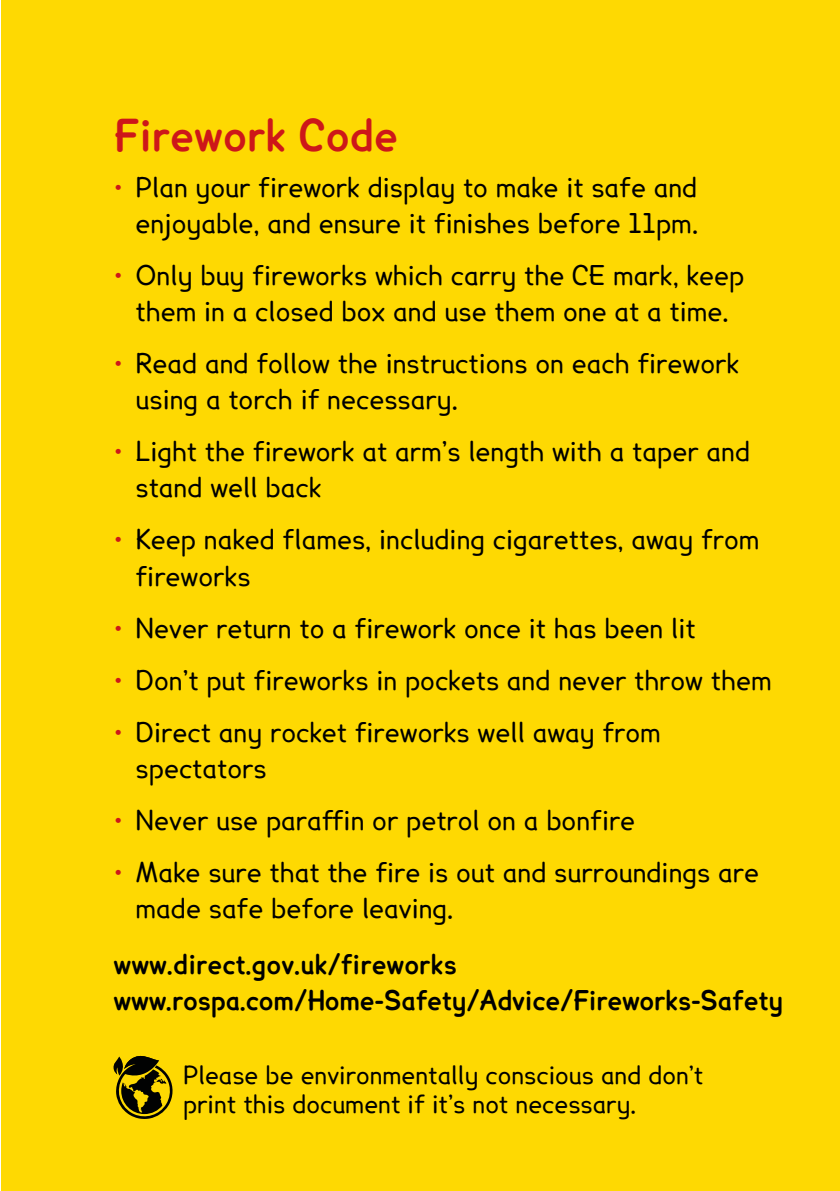
<style>
.page{position:relative;width:840px;height:1191px;background:#fff}
.page>*{position:absolute;margin:0;border:0;box-sizing:border-box;transform-origin:0 0}
.t1{font:700 42px "Lexie Readable";color:#cd1719}
.t2{font:26px/36px "Lexie Readable";color:#000}
.t3{font:700 26px/36px "Lexie Readable";letter-spacing:-.01em;color:#000}
.t4{font:24px/28.8px "Lexie Readable";color:#000}
.s1{color:#cd1719}
</style>
<div class="page">
<div style="left:1px;top:0;width:838px;height:1190px;background:#fed902"></div>
<svg style="left:113px;top:1055px;width:60px;height:64px"></svg>
<h1 class="t1" style="left:113px;top:104px;width:286px">Firework Code</h1>
<p class="t2" style="left:113px;top:169px;width:586px;text-align:right"><span class="s1">•</span> Plan your firework display to make it safe and enjoyable, and ensure it finishes before 11pm.</p>
<p class="t2" style="left:113px;top:257px;width:632px;text-align:center"><span class="s1">•</span> Only buy fireworks which carry the CE mark, keep them in a closed box and use them one at a time.</p>
<p class="t2" style="left:135px;top:345px;width:605px;text-indent:-22px"><span class="s1">•</span> Read and follow the instructions on each firework using a torch if necessary.</p>
<p class="t2" style="left:135px;top:433px;width:615px;text-indent:-22px"><span class="s1">•</span> Light the firework at arm’s length with a taper and stand well back</p>
<p class="t2" style="left:135px;top:521px;width:625px;text-indent:-22px"><span class="s1">•</span> Keep naked flames, including cigarettes, away from fireworks</p>
<p class="t2" style="left:113px;top:609px;width:583px"><span class="s1">•</span> Never return to a firework once it has been lit</p>
<p class="t2" style="left:113px;top:661px;width:659px"><span class="s1">•</span> Don’t put fireworks in pockets and never throw them</p>
<p class="t2" style="left:135px;top:713px;width:526px;text-indent:-22px"><span class="s1">•</span> Direct any rocket fireworks well away from spectators</p>
<p class="t2" style="left:113px;top:801px;width:523px"><span class="s1">•</span> Never use paraffin or petrol on a bonfire</p>
<p class="t2" style="left:135px;top:853px;width:624px;text-indent:-22px"><span class="s1">•</span> Make sure that the fire is out and surroundings are made safe before leaving.</p>
<p class="t3" style="left:113px;top:945px;width:671px">www.direct.gov.uk/fireworks www.rospa.com/Home-Safety/Advice/Fireworks-Safety</p>
<p class="t4" style="left:183px;top:1059px;width:521px">Please be environmentally conscious and don’t print this document if it’s not necessary.</p>
</div>
